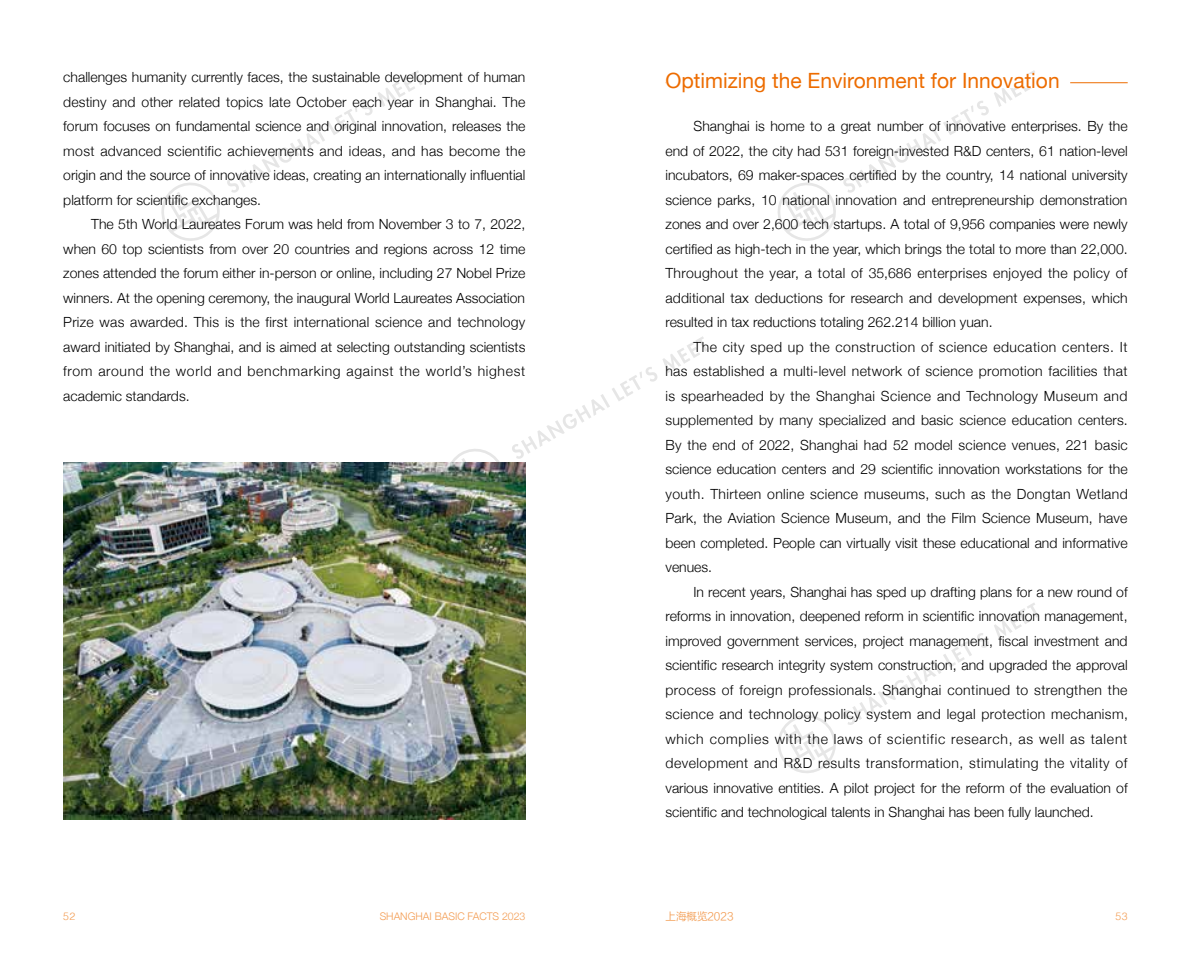
<style>
.page{position:relative;width:1191px;height:953px;background:#fff}
.page>*{position:absolute;margin:0;border:0;box-sizing:border-box;transform-origin:0 0}
.t1{font:21px "Helvetica Neue";color:#ed6c00}
.t2{font:300 14px/24.5px "Helvetica Neue";color:#000;text-align:justify}
.t3{font:300 10.5px "Helvetica Neue";color:#f39b50}
.t4{font:10.5px "FZLTXIHK GBK1 0";color:#f39b50}
.t5{font:300 10.5px "Helvetica";color:#f39b50}
</style>
<div class="page">
<svg style="left:777px;top:70px;width:258px;height:171px"></svg>
<svg style="left:161px;top:70px;width:261px;height:171px"></svg>
<svg style="left:777px;top:603px;width:262px;height:170px"></svg>
<svg style="left:451px;top:336px;width:256px;height:175px"></svg>
<hr style="left:665px;top:82px;width:462px;height:1px;background:#ed6c00">
<div style="left:665px;top:74px;width:405px;height:14px;background:#fff"></div>
<img style="left:63px;top:462px;width:462px;height:357px">
<p class="t2" style="left:63px;top:64px;width:464px">challenges humanity currently faces, the sustainable development of human destiny and other related topics late October each year in Shanghai. The forum focuses on fundamental science and original innovation, releases the most advanced scientific achievements and ideas, and has become the origin and the source of innovative ideas, creating an internationally influential platform for scientific exchanges.</p>
<p class="t2" style="left:63px;top:211px;width:464px;text-indent:28px">The 5th World Laureates Forum was held from November 3 to 7, 2022, when 60 top scientists from over 20 countries and regions across 12 time zones attended the forum either in-person or online, including 27 Nobel Prize winners. At the opening ceremony, the inaugural World Laureates Association Prize was awarded. This is the first international science and technology award initiated by Shanghai, and is aimed at selecting outstanding scientists from around the world and benchmarking against the world’s highest academic standards.</p>
<h1 class="t1" style="left:665px;top:65px;width:396px">Optimizing the Environment for Innovation</h1>
<p class="t2" style="left:665px;top:113px;width:464px;text-indent:28px">Shanghai is home to a great number of innovative enterprises. By the end of 2022, the city had 531 foreign-invested R&amp;D centers, 61 nation-level incubators, 69 maker-spaces certified by the country, 14 national university science parks, 10 national innovation and entrepreneurship demonstration zones and over 2,600 tech startups. A total of 9,956 companies were newly certified as high-tech in the year, which brings the total to more than 22,000.<br>Throughout the year, a total of 35,686 enterprises enjoyed the policy of additional tax deductions for research and development expenses, which resulted in tax reductions totaling 262.214 billion yuan.</p>
<p class="t2" style="left:665px;top:333px;width:464px;text-indent:28px">The city sped up the construction of science education centers. It has established a multi-level network of science promotion facilities that is spearheaded by the Shanghai Science and Technology Museum and supplemented by many specialized and basic science education centers.<br>By the end of 2022, Shanghai had 52 model science venues, 221 basic science education centers and 29 scientific innovation workstations for the youth. Thirteen online science museums, such as the Dongtan Wetland Park, the Aviation Science Museum, and the Film Science Museum, have been completed. People can virtually visit these educational and informative venues.</p>
<p class="t2" style="left:665px;top:578px;width:464px;text-indent:28px">In recent years, Shanghai has sped up drafting plans for a new round of reforms in innovation, deepened reform in scientific innovation management, improved government services, project management, fiscal investment and scientific research integrity system construction, and upgraded the approval process of foreign professionals. Shanghai continued to strengthen the science and technology policy system and legal protection mechanism, which complies with the laws of scientific research, as well as talent development and R&amp;D results transformation, stimulating the vitality of various innovative entities. A pilot project for the reform of the evaluation of scientific and technological talents in Shanghai has been fully launched.</p>
<p class="t5" style="left:63px;top:906px;width:13px">52</p>
<p class="t3" style="left:380px;top:907px;width:147px">SHANGHAI BASIC FACTS 2023</p>
<p class="t4" style="left:665px;top:910px;width:70px">上海概览2023</p>
<p class="t5" style="left:1115px;top:906px;width:14px">53</p>
</div>
